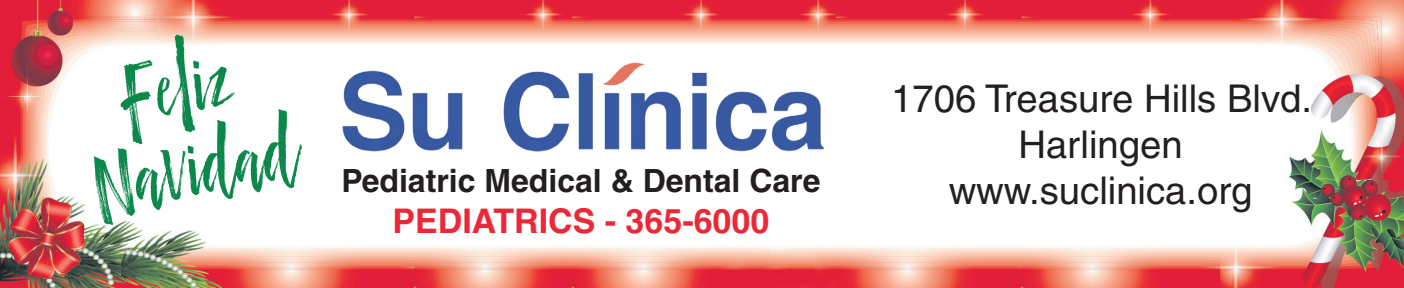
<style>
.page{position:relative;width:1404px;height:288px;background:#fff}
.page>*{position:absolute;margin:0;border:0;box-sizing:border-box;transform-origin:0 0}
.t1{font:38.2px/46px "Helvetica";color:#231f20;text-align:center}
.t2{font:700 34px "Helvetica";color:#ec2837}
.t3{font:700 32px "Helvetica";color:#231f20}
</style>
<div class="page">
<img style="left:0;top:0;width:1404px;height:288px">
<svg style="left:94px;top:109px;width:208px;height:116px"></svg>
<svg style="left:121px;top:35px;width:114px;height:109px"></svg>
<img style="left:322px;top:55px;width:518px;height:112px">
<p class="t3" style="left:341px;top:161px;width:481px">Pediatric Medical &amp; Dental Care</p>
<p class="t2" style="left:393px;top:200px;width:378px">PEDIATRICS - 365-6000</p>
<p class="t1" style="left:891px;top:76px;width:422px">1706 Treasure Hills Blvd.<br>Harlingen www.suclinica.org</p>
</div>
